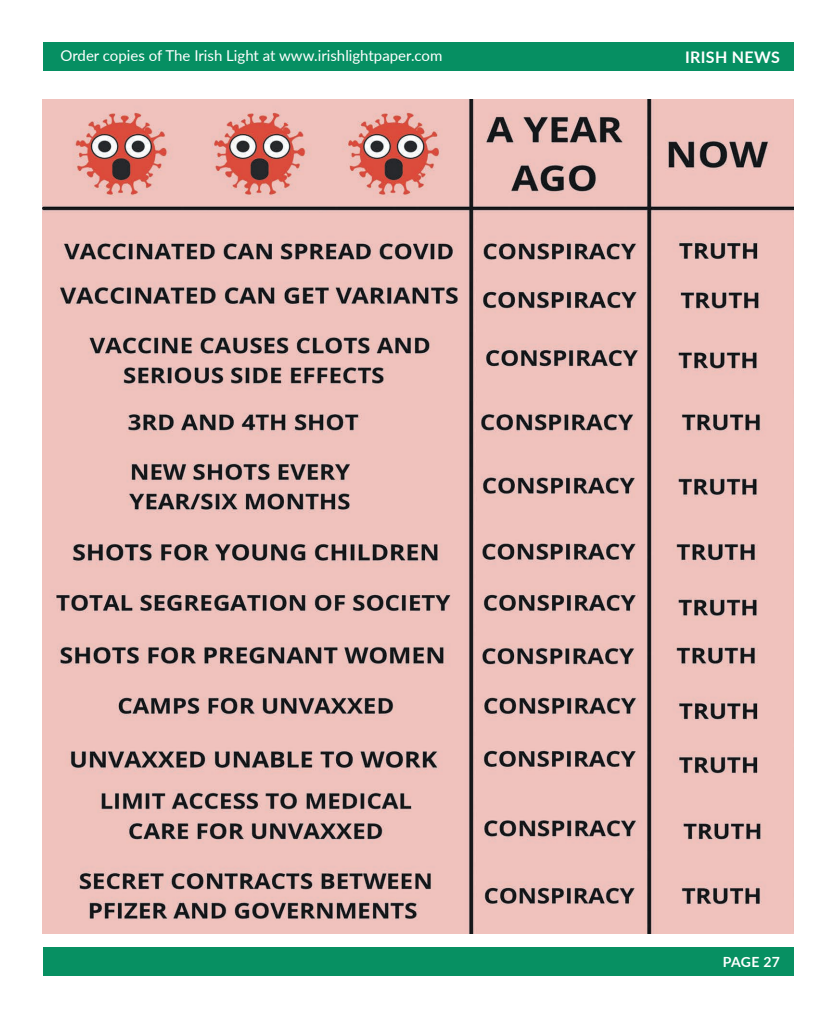
<style>
.page{position:relative;width:837px;height:1018px;background:#fff}
.page>*{position:absolute;margin:0;border:0;box-sizing:border-box;transform-origin:0 0}
.t1{font:700 16px "Lato";letter-spacing:.02em;color:#fff}
.t2{font:15px "Lato";color:#fff}
.t3{font:700 14px "Lato";letter-spacing:-.01em;color:#fff}
</style>
<div class="page">
<img style="left:42px;top:99px;width:751px;height:834px">
<div style="left:43px;top:947px;width:751px;height:28px;background:#079062"></div>
<div style="left:43px;top:43px;width:736px;height:28px;background:#068f62"></div>
<p class="t2" style="left:61px;top:45px;width:383px">Order copies of The Irish Light at www.irishlightpaper.com</p>
<p class="t1" style="left:685px;top:45px;width:96px">IRISH NEWS</p>
<p class="t3" style="left:724px;top:951px;width:57px">PAGE 27</p>
</div>
